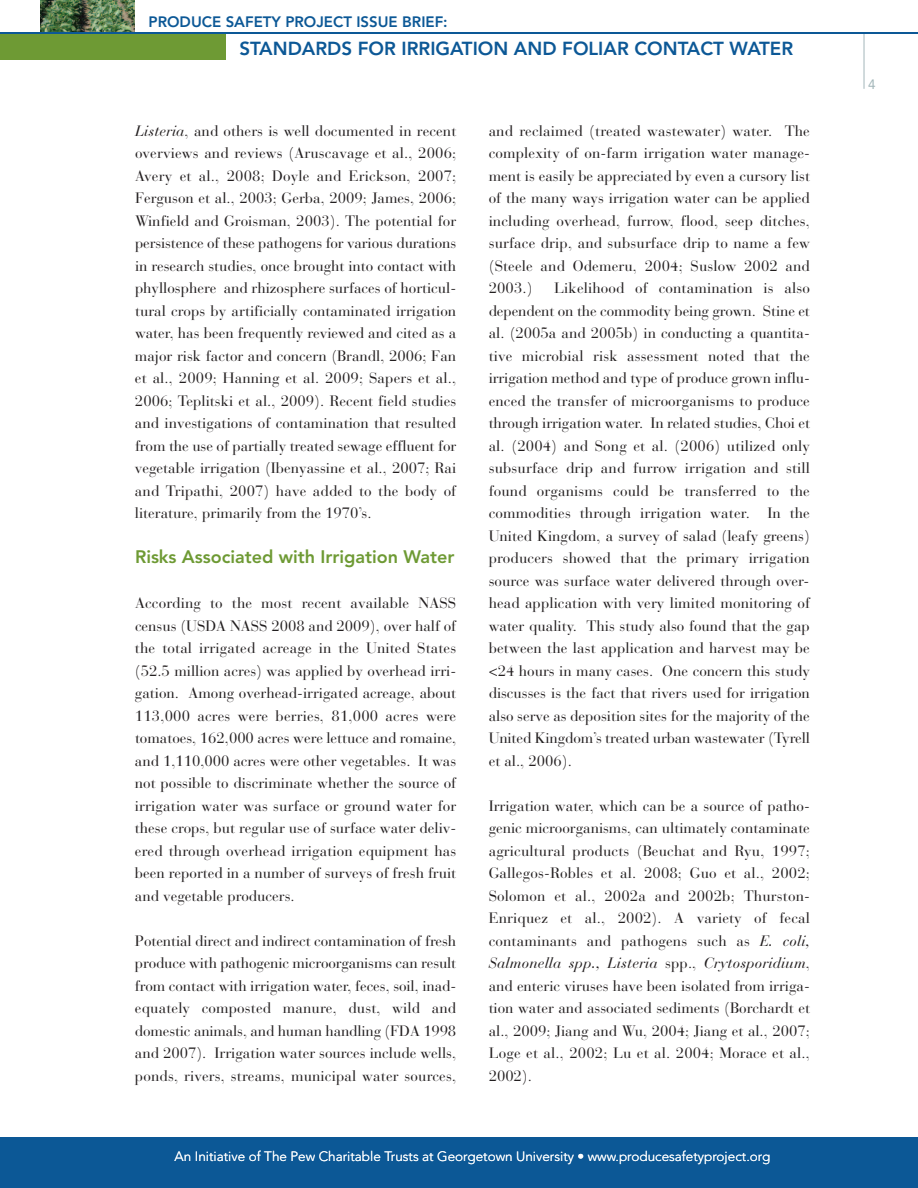
<style>
.page{position:relative;width:918px;height:1188px;background:#fff}
.page>*{position:absolute;margin:0;border:0;box-sizing:border-box;transform-origin:0 0}
.t1{font:800 18.75px "Avenir";color:#0c5896}
.t2{font:800 18px "Avenir";color:#6e9a34}
.t3{font:15px/22.5px "Bauer Bodoni";color:#231f20;text-align:justify}
.t4{font:800 15px "Avenir";color:#0c5896}
.t5{font:300 13.5px "Avenir";color:#fff}
.t6{font:13.5px "Avenir";color:#a4b7ba}
.s1{font-style:italic}
</style>
<div class="page">
<img style="left:41px;top:0;width:94px;height:32px">
<hr style="left:864px;top:33px;width:1px;height:56px;background:#a4b7ba">
<div style="left:0;top:1137px;width:918px;height:51px;background:#0c5896"></div>
<hr style="left:0;top:32px;width:918px;height:2px;background:#0c5896">
<div style="left:0;top:34px;width:226px;height:25px;background:#6e9a34"></div>
<p class="t4" style="left:149px;top:16px;width:301px">PRODUCE SAFETY PROJECT ISSUE BRIEF:</p>
<p class="t1" style="left:239px;top:41px;width:555px">STANDARDS FOR IRRIGATION AND FOLIAR CONTACT WATER</p>
<p class="t3" style="left:135px;top:121px;width:323px"><span class="s1">Listeria</span>, and others is well documented in recent overviews and reviews (Aruscavage et al., 2006; Avery et al., 2008; Doyle and Erickson, 2007; Ferguson et al., 2003; Gerba, 2009; James, 2006; Winfield and Groisman, 2003). The potential for persistence of these pathogens for various durations in research studies, once brought into contact with phyllosphere and rhizosphere surfaces of horticul&shy;tural crops by artificially contaminated irrigation water, has been frequently reviewed and cited as a major risk factor and concern (Brandl, 2006; Fan et al., 2009; Hanning et al. 2009; Sapers et al., 2006; Teplitski et al., 2009). Recent field studies and investigations of contamination that resulted from the use of partially treated sewage effluent for vegetable irrigation (Ibenyassine et al., 2007; Rai and Tripathi, 2007) have added to the body of literature, primarily from the 1970’s.</p>
<p class="t2" style="left:135px;top:549px;width:321px">Risks Associated with Irrigation Water</p>
<p class="t3" style="left:135px;top:594px;width:323px">According to the most recent available NASS census (USDA NASS 2008 and 2009), over half of the total irrigated acreage in the United States (52.5 million acres) was applied by overhead irri&shy;gation. Among overhead-irrigated acreage, about 113,000 acres were berries, 81,000 acres were tomatoes, 162,000 acres were lettuce and romaine, and 1,110,000 acres were other vegetables. It was not possible to discriminate whether the source of irrigation water was surface or ground water for these crops, but regular use of surface water deliv&shy;ered through overhead irrigation equipment has been reported in a number of surveys of fresh fruit and vegetable producers.</p>
<p class="t3" style="left:135px;top:931px;width:323px">Potential direct and indirect contamination of fresh produce with pathogenic microorganisms can result from contact with irrigation water, feces, soil, inad&shy;equately composted manure, dust, wild and domestic animals, and human handling (FDA 1998 and 2007). Irrigation water sources include wells, ponds, rivers, streams, municipal water sources,</p>
<p class="t3" style="left:489px;top:121px;width:323px">and reclaimed (treated wastewater) water. The complexity of on-farm irrigation water manage&shy;ment is easily be appreciated by even a cursory list of the many ways irrigation water can be applied including overhead, furrow, flood, seep ditches, surface drip, and subsurface drip to name a few (Steele and Odemeru, 2004; Suslow 2002 and 2003.)</p>
<p class="t3" style="left:489px;top:279px;width:323px;text-indent:65px">Likelihood of contamination is also dependent on the commodity being grown. Stine et al. (2005a and 2005b) in conducting a quantita&shy;tive microbial risk assessment noted that the irrigation method and type of produce grown influ&shy;enced the transfer of microorganisms to produce through irrigation water. In related studies, Choi et al. (2004) and Song et al. (2006) utilized only subsurface drip and furrow irrigation and still found organisms could be transferred to the commodities through irrigation water. In the United Kingdom, a survey of salad (leafy greens) producers showed that the primary irrigation source was surface water delivered through over&shy;head application with very limited monitoring of water quality. This study also found that the gap between the last application and harvest may be &lt;24 hours in many cases. One concern this study discusses is the fact that rivers used for irrigation also serve as deposition sites for the majority of the United Kingdom’s treated urban wastewater (Tyrell et al., 2006).</p>
<p class="t3" style="left:489px;top:796px;width:323px">Irrigation water, which can be a source of patho&shy;genic microorganisms, can ultimately contaminate agricultural products (Beuchat and Ryu, 1997; Gallegos-Robles et al. 2008; Guo et al., 2002; Solomon et al., 2002a and 2002b; Thurston-Enriquez et al., 2002). A variety of fecal contaminants and pathogens such as <span class="s1">E. coli, Salmonella spp., Listeria</span> spp., <span class="s1">Crytosporidium</span>, and enteric viruses have been isolated from irriga&shy;tion water and associated sediments (Borchardt et al., 2009; Jiang and Wu, 2004; Jiang et al., 2007; Loge et al., 2002; Lu et al. 2004; Morace et al., 2002).</p>
<p class="t5" style="left:175px;top:1151px;width:597px">An Initiative of The Pew Charitable Trusts at Georgetown University • www.producesafetyproject.org</p>
<p class="t6" style="left:868px;top:79px;width:9px">4</p>
</div>
